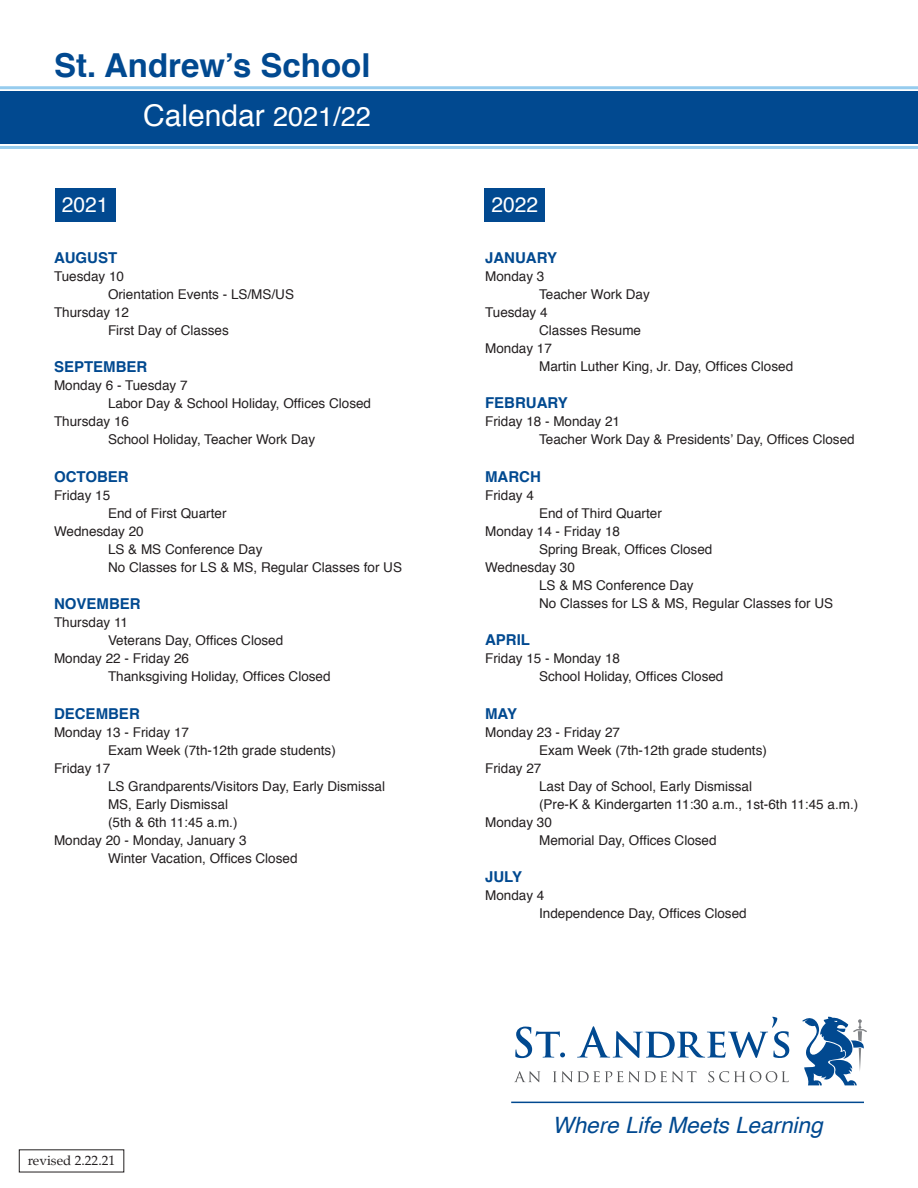
<style>
.page{position:relative;width:918px;height:1188px;background:#fff}
.page>*{position:absolute;margin:0;border:0;box-sizing:border-box;transform-origin:0 0}
.t1{font:700 33px "Helvetica";color:#014990}
.t2{font:30px "Helvetica";color:#fff}
.t3{font:italic 22.5px "Helvetica";color:#014990}
.t4{font:21px "Helvetica";color:#fff}
.t5{font:700 15px "Helvetica";color:#014990}
.t6{font:13.5px "Helvetica";color:#231f20}
.t7{font:13.5px "Palatino";color:#231f20}
.s1{font-size:27px}
</style>
<div class="page">
<div style="left:0;top:92px;width:918px;height:52px;background:#014990"></div>
<div style="left:485px;top:188px;width:60px;height:33px;background:#014990"></div>
<div style="left:55px;top:189px;width:61px;height:33px;background:#014990"></div>
<svg style="left:515px;top:1027px;width:50px;height:31px"></svg>
<svg style="left:577px;top:1017px;width:212px;height:41px"></svg>
<svg style="left:514px;top:1071px;width:26px;height:11px"></svg>
<svg style="left:553px;top:1071px;width:143px;height:11px"></svg>
<svg style="left:708px;top:1071px;width:81px;height:11px"></svg>
<svg style="left:802px;top:1016px;width:65px;height:69px"></svg>
<hr style="left:511px;top:1102px;width:353px;height:1px;background:#014990">
<hr style="left:0;top:146px;width:918px;height:3px;background:#96ccee">
<hr style="left:0;top:86px;width:918px;height:3px;background:#96ccee">
<p class="t1" style="left:54px;top:39px;width:318px">St. Andrew’s School</p>
<p class="t2" style="left:143px;top:92px;width:229px">Calendar <span class="s1">2021/22</span></p>
<p class="t4" style="left:62px;top:188px;width:48px">2021</p>
<p class="t4" style="left:492px;top:188px;width:48px">2022</p>
<p class="t5" style="left:54px;top:245px;width:65px">AUGUST</p>
<p class="t6" style="left:54px;top:265px;width:72px">Tuesday 10</p>
<p class="t6" style="left:108px;top:283px;width:188px">Orientation Events - LS/MS/US</p>
<p class="t6" style="left:54px;top:301px;width:77px">Thursday 12</p>
<p class="t6" style="left:108px;top:319px;width:122px">First Day of Classes</p>
<p class="t5" style="left:54px;top:355px;width:95px">SEPTEMBER</p>
<p class="t6" style="left:54px;top:375px;width:135px">Monday 6 - Tuesday 7</p>
<p class="t6" style="left:108px;top:393px;width:265px">Labor Day &amp; School Holiday, Offices Closed</p>
<p class="t6" style="left:54px;top:411px;width:77px">Thursday 16</p>
<p class="t6" style="left:108px;top:429px;width:209px">School Holiday, Teacher Work Day</p>
<p class="t5" style="left:54px;top:464px;width:76px">OCTOBER</p>
<p class="t6" style="left:54px;top:484px;width:58px">Friday 15</p>
<p class="t6" style="left:108px;top:502px;width:120px">End of First Quarter</p>
<p class="t6" style="left:54px;top:520px;width:91px">Wednesday 20</p>
<p class="t6" style="left:108px;top:538px;width:156px">LS &amp; MS Conference Day</p>
<p class="t6" style="left:108px;top:556px;width:296px">No Classes for LS &amp; MS, Regular Classes for US</p>
<p class="t5" style="left:54px;top:592px;width:88px">NOVEMBER</p>
<p class="t6" style="left:54px;top:612px;width:76px">Thursday 11</p>
<p class="t6" style="left:108px;top:630px;width:177px">Veterans Day, Offices Closed</p>
<p class="t6" style="left:54px;top:648px;width:137px">Monday 22 - Friday 26</p>
<p class="t6" style="left:108px;top:666px;width:224px">Thanksgiving Holiday, Offices Closed</p>
<p class="t5" style="left:54px;top:701px;width:87px">DECEMBER</p>
<p class="t6" style="left:54px;top:721px;width:137px">Monday 13 - Friday 17</p>
<p class="t6" style="left:108px;top:739px;width:229px">Exam Week (7th-12th grade students)</p>
<p class="t6" style="left:54px;top:757px;width:58px">Friday 17</p>
<p class="t6" style="left:108px;top:775px;width:279px">LS Grandparents/Visitors Day, Early Dismissal</p>
<p class="t6" style="left:108px;top:793px;width:122px">MS, Early Dismissal</p>
<p class="t6" style="left:108px;top:811px;width:131px">(5th &amp; 6th 11:45 a.m.)</p>
<p class="t6" style="left:54px;top:829px;width:194px">Monday 20 - Monday, January 3</p>
<p class="t6" style="left:108px;top:847px;width:191px">Winter Vacation, Offices Closed</p>
<p class="t7" style="left:28px;top:1149px;width:89px">revised 2.22.21</p>
<p class="t5" style="left:485px;top:245px;width:73px">JANUARY</p>
<p class="t6" style="left:485px;top:265px;width:61px">Monday 3</p>
<p class="t6" style="left:539px;top:283px;width:112px">Teacher Work Day</p>
<p class="t6" style="left:485px;top:301px;width:64px">Tuesday 4</p>
<p class="t6" style="left:539px;top:319px;width:104px">Classes Resume</p>
<p class="t6" style="left:485px;top:337px;width:68px">Monday 17</p>
<p class="t6" style="left:539px;top:355px;width:256px">Martin Luther King, Jr. Day, Offices Closed</p>
<p class="t5" style="left:485px;top:391px;width:84px">FEBRUARY</p>
<p class="t6" style="left:485px;top:411px;width:137px">Friday 18 - Monday 21</p>
<p class="t6" style="left:539px;top:429px;width:317px">Teacher Work Day &amp; Presidents’ Day, Offices Closed</p>
<p class="t5" style="left:485px;top:464px;width:57px">MARCH</p>
<p class="t6" style="left:485px;top:484px;width:50px">Friday 4</p>
<p class="t6" style="left:539px;top:502px;width:124px">End of Third Quarter</p>
<p class="t6" style="left:485px;top:520px;width:137px">Monday 14 - Friday 18</p>
<p class="t6" style="left:539px;top:538px;width:175px">Spring Break, Offices Closed</p>
<p class="t6" style="left:485px;top:556px;width:91px">Wednesday 30</p>
<p class="t6" style="left:539px;top:574px;width:156px">LS &amp; MS Conference Day</p>
<p class="t6" style="left:539px;top:592px;width:296px">No Classes for LS &amp; MS, Regular Classes for US</p>
<p class="t5" style="left:485px;top:628px;width:46px">APRIL</p>
<p class="t6" style="left:485px;top:648px;width:137px">Friday 15 - Monday 18</p>
<p class="t6" style="left:539px;top:666px;width:186px">School Holiday, Offices Closed</p>
<p class="t5" style="left:485px;top:701px;width:33px">MAY</p>
<p class="t6" style="left:485px;top:721px;width:137px">Monday 23 - Friday 27</p>
<p class="t6" style="left:539px;top:739px;width:229px">Exam Week (7th-12th grade students)</p>
<p class="t6" style="left:485px;top:757px;width:58px">Friday 27</p>
<p class="t6" style="left:539px;top:775px;width:215px">Last Day of School, Early Dismissal</p>
<p class="t6" style="left:539px;top:793px;width:321px">(Pre-K &amp; Kindergarten 11:30 a.m., 1st-6th 11:45 a.m.)</p>
<p class="t6" style="left:485px;top:811px;width:68px">Monday 30</p>
<p class="t6" style="left:539px;top:829px;width:179px">Memorial Day, Offices Closed</p>
<p class="t5" style="left:485px;top:865px;width:38px">JULY</p>
<p class="t6" style="left:485px;top:885px;width:61px">Monday 4</p>
<p class="t6" style="left:539px;top:903px;width:209px">Independence Day, Offices Closed</p>
<p class="t3" style="left:553px;top:1108px;width:272px">Where Life Meets Learning</p>
</div>
